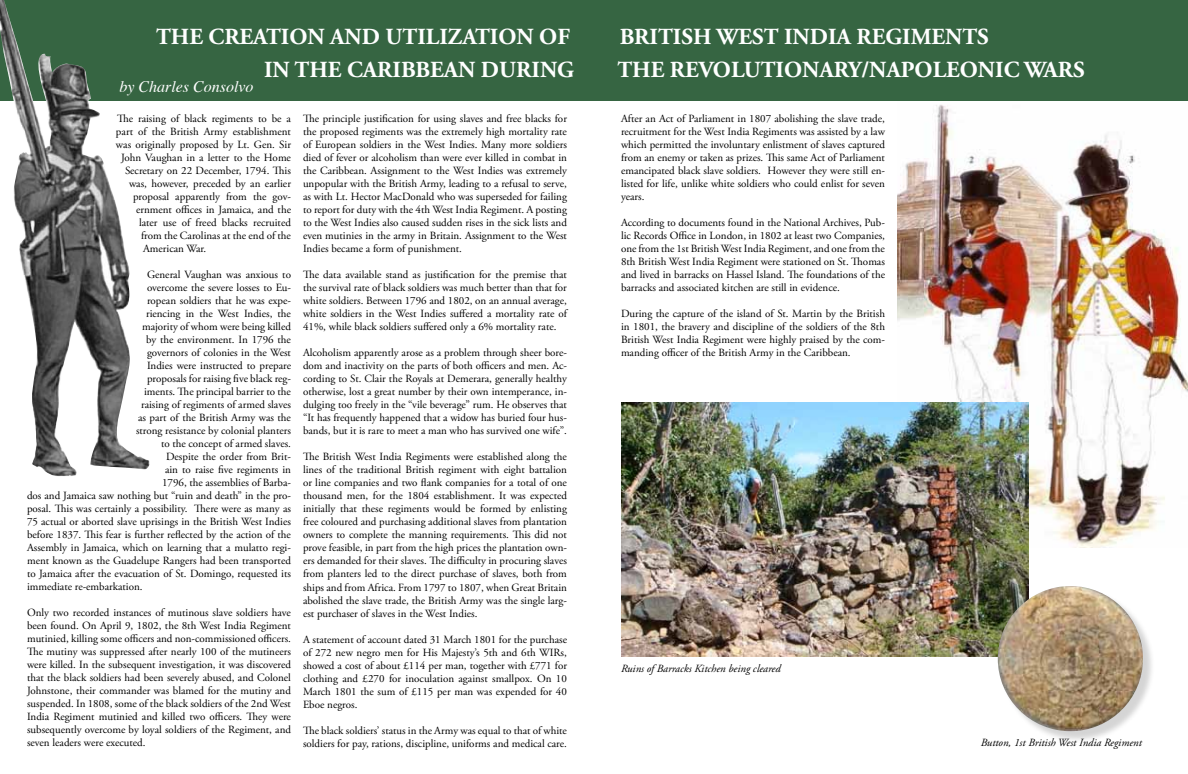
<style>
.page{position:relative;width:1188px;height:774px;background:#fff}
.page>*{position:absolute;margin:0;border:0;box-sizing:border-box;transform-origin:0 0}
.t1{font:700 23px "Adobe Garamond Pro";color:#fff}
.t2{font:italic 16px "Times";color:#fff}
.t3{font:11px/13px "Adobe Garamond Pro";color:#000;text-align:justify}
.t4{font:italic 11px "Adobe Garamond Pro";color:#000}
</style>
<div class="page">
<img style="left:897px;top:104px;width:291px;height:443px">
<div style="left:0;top:0;width:1188px;height:101px;background:#366542"></div>
<img style="left:621px;top:402px;width:408px;height:254px">
<div style="left:999px;top:588px;width:157px;height:156px;background:#000;opacity:.17"></div>
<img style="left:998px;top:586px;width:145px;height:145px;border-radius:73px">
<img style="left:0;top:0;width:150px;height:476px">
<h1 class="t1" style="left:156px;top:23px;width:416px">THE CREATION AND UTILIZATION OF</h1>
<h1 class="t1" style="left:620px;top:23px;width:370px">BRITISH WEST INDIA REGIMENTS</h1>
<h1 class="t1" style="left:264px;top:57px;width:312px">IN THE CARIBBEAN DURING</h1>
<h1 class="t1" style="left:617px;top:57px;width:469px">THE REVOLUTIONARY/NAPOLEONIC WARS</h1>
<p class="t3" style="left:621px;top:113px;width:266px">After an Act of Parliament in 1807 abolishing the slave trade, recruitment for the West India Regiments was assisted by a law which permitted the involuntary enlistment of slaves captured from an enemy or taken as prizes. This same Act of Parliament emancipated black slave soldiers. However they were still en&shy;listed for life, unlike white soldiers who could enlist for seven years.</p>
<p class="t3" style="left:621px;top:217px;width:266px">According to documents found in the National Archives, Pub&shy;lic Records Office in London, in 1802 at least two Companies, one from the 1st British West India Regiment, and one from the 8th British West India Regiment were stationed on St. Thomas and lived in barracks on Hassel Island. The foundations of the barracks and associated kitchen are still in evidence.</p>
<p class="t3" style="left:621px;top:308px;width:266px">During the capture of the island of St. Martin by the British in 1801, the bravery and discipline of the soldiers of the 8th British West India Regiment were highly praised by the com&shy;manding officer of the British Army in the Caribbean.</p>
<h2 class="t2" style="left:119px;top:73px;width:136px">by Charles Consolvo</h2>
<p class="t3" style="left:117px;top:112px;width:175px">The raising of black regiments to be a</p>
<p class="t3" style="left:116px;top:125px;width:176px">part of the British Army establishment</p>
<p class="t3" style="left:116px;top:138px;width:176px">was originally proposed by Lt. Gen. Sir</p>
<p class="t3" style="left:121px;top:151px;width:172px">John Vaughan in a letter to the Home</p>
<p class="t3" style="left:125px;top:164px;width:168px">Secretary on 22 December, 1794. This</p>
<p class="t3" style="left:129px;top:177px;width:163px">was, however, preceded by an earlier</p>
<p class="t3" style="left:133px;top:190px;width:159px">proposal apparently from the gov-</p>
<p class="t3" style="left:136px;top:203px;width:157px">ernment offices in Jamaica, and the</p>
<p class="t3" style="left:139px;top:216px;width:153px">later use of freed blacks recruited</p>
<p class="t3" style="left:141px;top:229px;width:151px">from the Carolinas at the end of the</p>
<p class="t3" style="left:143px;top:242px;width:65px">American War.</p>
<p class="t3" style="left:147px;top:268px;width:146px">General Vaughan was anxious to</p>
<p class="t3" style="left:147px;top:281px;width:146px">overcome the severe losses to Eu-</p>
<p class="t3" style="left:147px;top:294px;width:145px">ropean soldiers that he was expe-</p>
<p class="t3" style="left:146px;top:307px;width:146px">riencing in the West Indies, the</p>
<p class="t3" style="left:142px;top:320px;width:150px">majority of whom were being killed</p>
<p class="t3" style="left:146px;top:333px;width:146px">by the environment. In 1796 the</p>
<p class="t3" style="left:147px;top:346px;width:145px">governors of colonies in the West</p>
<p class="t3" style="left:147px;top:359px;width:146px">Indies were instructed to prepare</p>
<p class="t3" style="left:147px;top:372px;width:146px">proposals for raising five black reg-</p>
<p class="t3" style="left:144px;top:385px;width:148px">iments. The principal barrier to the</p>
<p class="t3" style="left:141px;top:398px;width:152px">raising of regiments of armed slaves</p>
<p class="t3" style="left:138px;top:411px;width:154px">as part of the British Army was the</p>
<p class="t3" style="left:136px;top:424px;width:157px">strong resistance by colonial planters</p>
<p class="t3" style="left:161px;top:437px;width:132px">to the concept of armed slaves.</p>
<p class="t3" style="left:166px;top:450px;width:127px">Despite the order from Brit-</p>
<p class="t3" style="left:165px;top:463px;width:128px">ain to raise five regiments in</p>
<p class="t3" style="left:162px;top:476px;width:131px">1796, the assemblies of Barba-</p>
<p class="t3" style="left:27px;top:489px;width:266px">dos and Jamaica saw nothing but “ruin and death” in the pro-</p>
<p class="t3" style="left:27px;top:502px;width:265px">posal. This was certainly a possibility. There were as many as</p>
<p class="t3" style="left:27px;top:515px;width:265px">75 actual or aborted slave uprisings in the British West Indies</p>
<p class="t3" style="left:27px;top:528px;width:265px">before 1837. This fear is further reflected by the action of the</p>
<p class="t3" style="left:27px;top:541px;width:265px">Assembly in Jamaica, which on learning that a mulatto regi-</p>
<p class="t3" style="left:27px;top:554px;width:265px">ment known as the Guadelupe Rangers had been transported</p>
<p class="t3" style="left:27px;top:567px;width:266px">to Jamaica after the evacuation of St. Domingo, requested its</p>
<p class="t3" style="left:27px;top:580px;width:117px">immediate re-embarkation.</p>
<p class="t3" style="left:27px;top:606px;width:266px">Only two recorded instances of mutinous slave soldiers have been found. On April 9, 1802, the 8th West India Regiment mutinied, killing some officers and non-commissioned officers.<br>The mutiny was suppressed after nearly 100 of the mutineers were killed. In the subsequent investigation, it was discovered that the black soldiers had been severely abused, and Colonel Johnstone, their commander was blamed for the mutiny and suspended. In 1808, some of the black soldiers of the 2nd West India Regiment mutinied and killed two officers. They were subsequently overcome by loyal soldiers of the Regiment, and seven leaders were executed.</p>
<p class="t3" style="left:303px;top:113px;width:266px">The principle justification for using slaves and free blacks for the proposed regiments was the extremely high mortality rate of European soldiers in the West Indies. Many more soldiers died of fever or alcoholism than were ever killed in combat in the Caribbean. Assignment to the West Indies was extremely unpopular with the British Army, leading to a refusal to serve, as with Lt. Hector MacDonald who was superseded for failing to report for duty with the 4th West India Regiment. A posting to the West Indies also caused sudden rises in the sick lists and even mutinies in the army in Britain. Assignment to the West Indies became a form of punishment.</p>
<p class="t3" style="left:303px;top:269px;width:266px">The data available stand as justification for the premise that the survival rate of black soldiers was much better than that for white soldiers. Between 1796 and 1802, on an annual average, white soldiers in the West Indies suffered a mortality rate of 41%, while black soldiers suffered only a 6% mortality rate.</p>
<p class="t3" style="left:303px;top:347px;width:266px">Alcoholism apparently arose as a problem through sheer bore&shy;dom and inactivity on the parts of both officers and men. Ac&shy;cording to St. Clair the Royals at Demerara, generally healthy otherwise, lost a great number by their own intemperance, in&shy;dulging too freely in the “vile beverage” rum. He observes that “It has frequently happened that a widow has buried four hus&shy;bands, but it is rare to meet a man who has survived one wife”.</p>
<p class="t3" style="left:303px;top:451px;width:266px">The British West India Regiments were established along the lines of the traditional British regiment with eight battalion or line companies and two flank companies for a total of one thousand men, for the 1804 establishment. It was expected initially that these regiments would be formed by enlisting free coloured and purchasing additional slaves from plantation owners to complete the manning requirements. This did not prove feasible, in part from the high prices the plantation own&shy;ers demanded for their slaves. The difficulty in procuring slaves from planters led to the direct purchase of slaves, both from ships and from Africa. From 1797 to 1807, when Great Britain abolished the slave trade, the British Army was the single larg&shy;est purchaser of slaves in the West Indies.</p>
<p class="t3" style="left:303px;top:633px;width:266px">A statement of account dated 31 March 1801 for the purchase of 272 new negro men for His Majesty’s 5th and 6th WIRs, showed a cost of about £114 per man, together with £771 for clothing and £270 for inoculation against smallpox. On 10<br>March 1801 the sum of £115 per man was expended for 40<br>Eboe negros.</p>
<p class="t3" style="left:303px;top:724px;width:265px">The black soldiers’ status in the Army was equal to that of white soldiers for pay, rations, discipline, uniforms and medical care.</p>
<p class="t4" style="left:621px;top:662px;width:161px">Ruins of Barracks Kitchen being cleared</p>
<p class="t4" style="left:981px;top:736px;width:163px">Button, 1st British West India Regiment</p>
</div>
